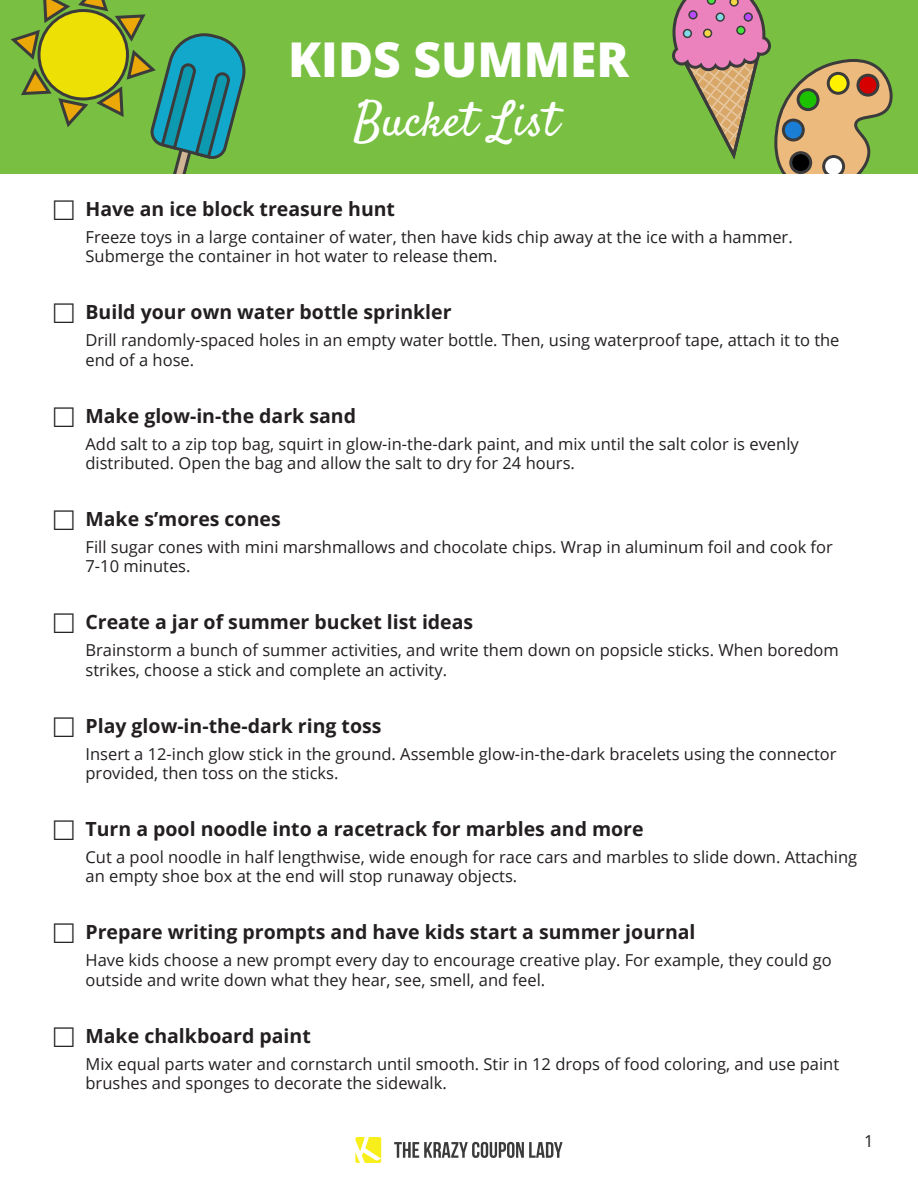
<style>
.page{position:relative;width:918px;height:1188px;background:#fff}
.page>*{position:absolute;margin:0;border:0;box-sizing:border-box;transform-origin:0 0}
.t1{font:800 48px "Open Sans";color:#fff}
.t2{font:48px "Satisfy";color:#fff}
.t3{font:700 19.5px "Open Sans";color:#231f20}
.t4{font:16.5px/19.5px "Open Sans";color:#231f20}
</style>
<div class="page">
<svg style="left:355px;top:1137px;width:26px;height:26px"></svg>
<svg style="left:394px;top:1142px;width:169px;height:16px"></svg>
<div style="left:0;top:0;width:918px;height:174px;background:#78bf42"></div>
<svg style="left:11px;top:0;width:235px;height:174px"></svg>
<svg style="left:672px;top:0;width:221px;height:174px"></svg>
<h1 class="t1" style="left:288px;top:27px;width:342px">KIDS SUMMER</h1>
<h1 class="t2" style="left:354px;top:90px;width:206px">Bucket List</h1>
<p class="t3" style="left:86px;top:195px;width:311px">Have an ice block treasure hunt</p>
<p class="t4" style="left:86px;top:227px;width:709px">Freeze toys in a large container of water, then have kids chip away at the ice with a hammer.<br>Submerge the container in hot water to release them.</p>
<p class="t3" style="left:86px;top:299px;width:368px">Build your own water bottle sprinkler</p>
<p class="t4" style="left:86px;top:330px;width:756px">Drill randomly-spaced holes in an empty water bottle. Then, using waterproof tape, attach it to the end of a hose.</p>
<p class="t3" style="left:86px;top:402px;width:272px">Make glow-in-the dark sand</p>
<p class="t4" style="left:86px;top:433px;width:715px">Add salt to a zip top bag, squirt in glow-in-the-dark paint, and mix until the salt color is evenly distributed. Open the bag and allow the salt to dry for 24 hours.</p>
<p class="t3" style="left:86px;top:505px;width:197px">Make s’mores cones</p>
<p class="t4" style="left:86px;top:537px;width:749px">Fill sugar cones with mini marshmallows and chocolate chips. Wrap in aluminum foil and cook for<br>7-10 minutes.</p>
<p class="t3" style="left:86px;top:609px;width:389px">Create a jar of summer bucket list ideas</p>
<p class="t4" style="left:86px;top:640px;width:755px">Brainstorm a bunch of summer activities, and write them down on popsicle sticks. When boredom strikes, choose a stick and complete an activity.</p>
<p class="t3" style="left:86px;top:712px;width:298px">Play glow-in-the-dark ring toss</p>
<p class="t4" style="left:86px;top:743px;width:753px">Insert a 12-inch glow stick in the ground. Assemble glow-in-the-dark bracelets using the connector provided, then toss on the sticks.</p>
<p class="t3" style="left:86px;top:815px;width:560px">Turn a pool noodle into a racetrack for marbles and more</p>
<p class="t4" style="left:86px;top:847px;width:773px">Cut a pool noodle in half lengthwise, wide enough for race cars and marbles to slide down. Attaching an empty shoe box at the end will stop runaway objects.</p>
<p class="t3" style="left:86px;top:919px;width:612px">Prepare writing prompts and have kids start a summer journal</p>
<p class="t4" style="left:86px;top:950px;width:748px">Have kids choose a new prompt every day to encourage creative play. For example, they could go outside and write down what they hear, see, smell, and feel.</p>
<p class="t3" style="left:86px;top:1022px;width:227px">Make chalkboard paint</p>
<p class="t4" style="left:86px;top:1053px;width:755px">Mix equal parts water and cornstarch until smooth. Stir in 12 drops of food coloring, and use paint brushes and sponges to decorate the sidewalk.</p>
<p class="t4" style="left:864px;top:1130px;width:11px">1</p>
</div>
